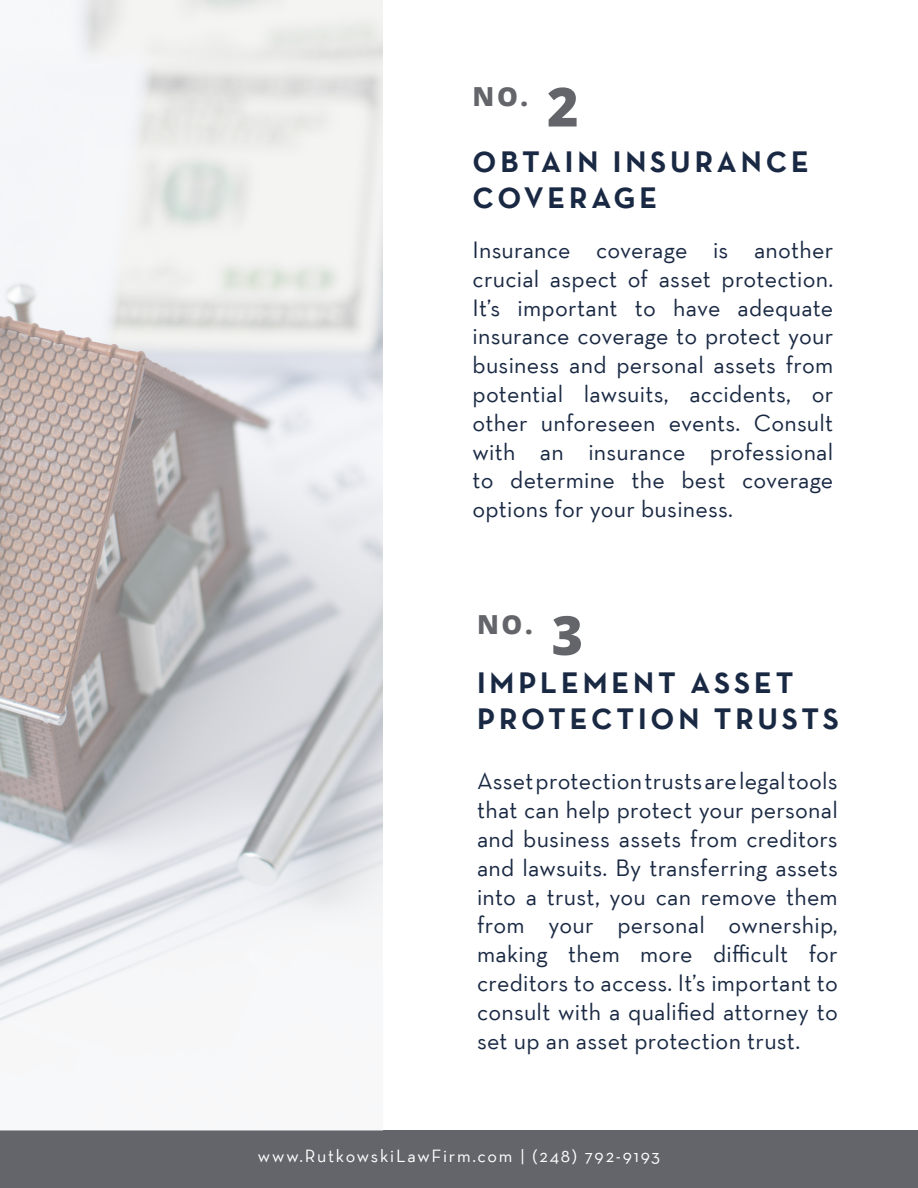
<style>
.page{position:relative;width:918px;height:1188px;background:#fff}
.page>*{position:absolute;margin:0;border:0;box-sizing:border-box;transform-origin:0 0}
.t1{font:700 30px "Neutra Text";letter-spacing:.13em;color:#1a2943}
.t2{font:800 26.25px "Open Sans";color:#63656a}
.t3{font:24px/28.8px "Neutra Text";letter-spacing:.01em;color:#1a2943;text-align:justify}
.t4{font:18px "Neutra Text";letter-spacing:.1em;color:#fff}
.s1{font-size:54px}
</style>
<div class="page">
<div style="left:0;top:1130px;width:918px;height:58px;background:#63656a"></div>
<img style="left:0;top:0;width:382px;height:1023px">
<p class="t2" style="left:473px;top:76px;width:108px">NO. <span class="s1">2</span></p>
<p class="t1" style="left:473px;top:143px;width:338px">OBTAIN INSURANCE</p>
<p class="t1" style="left:473px;top:179px;width:186px">COVERAGE</p>
<p class="t3" style="left:473px;top:235px;width:362px">Insurance coverage is another crucial aspect of asset protection.<br>It’s important to have adequate insurance coverage to protect your business and personal assets from potential lawsuits, accidents, or other unforeseen events. Consult with an insurance professional to determine the best coverage options for your business.</p>
<p class="t2" style="left:477px;top:604px;width:108px">NO. <span class="s1">3</span></p>
<p class="t1" style="left:477px;top:664px;width:318px">IMPLEMENT ASSET</p>
<p class="t1" style="left:477px;top:700px;width:363px">PROTECTION TRUSTS</p>
<p class="t3" style="left:477px;top:766px;width:362px">Asset protection trusts are legal tools that can help protect your personal and business assets from creditors and lawsuits. By transferring assets into a trust, you can remove them from your personal ownership, making them more difficult for creditors to access. It’s important to consult with a qualified attorney to set up an asset protection trust.</p>
<p class="t4" style="left:258px;top:1145px;width:404px">www.RutkowskiLawFirm.com | (248) 792-9193</p>
</div>
